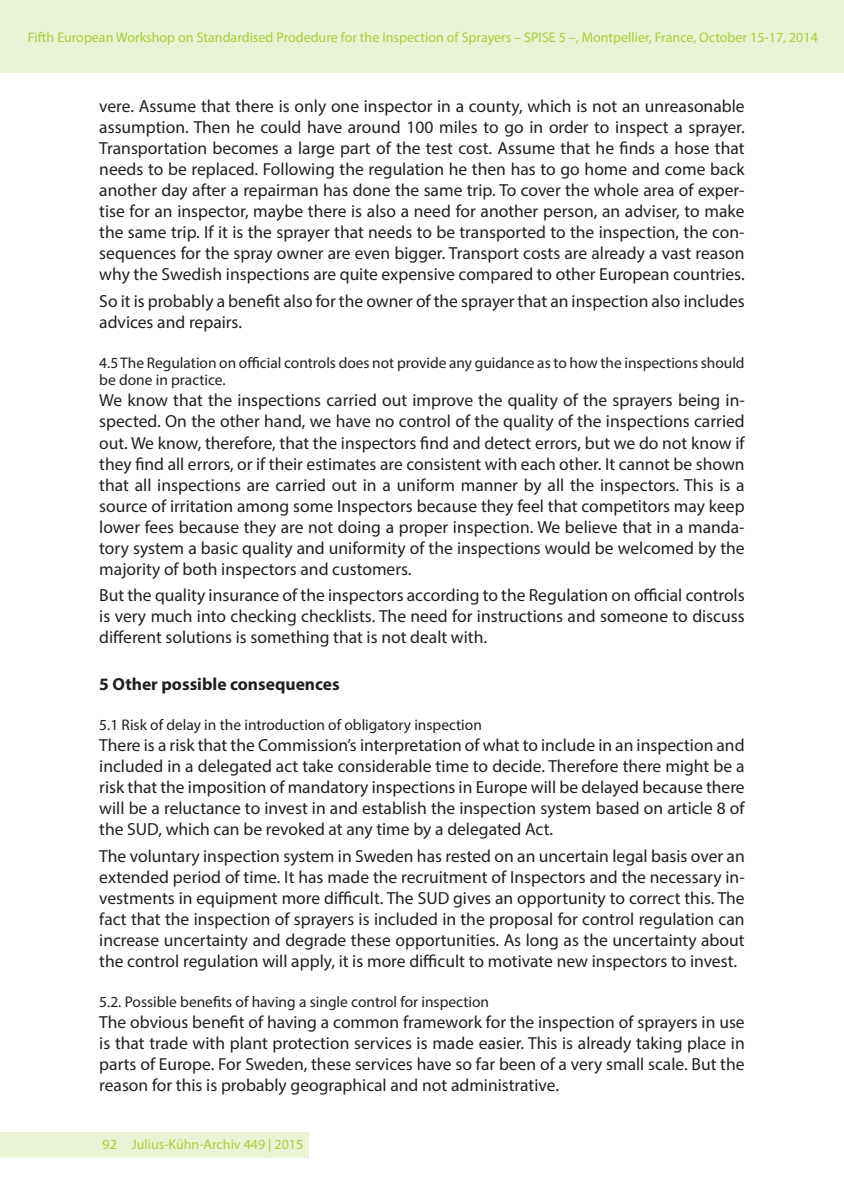
<style>
.page{position:relative;width:844px;height:1191px;background:#fff}
.page>*{position:absolute;margin:0;border:0;box-sizing:border-box;transform-origin:0 0}
.t1{font:17.5px/21px "Myriad Pro";color:#231f20;text-align:justify}
.t2{font:700 17.5px "Myriad Pro";color:#231f20}
.t3{font:15.4px/17.5px "Myriad Pro";color:#231f20}
.t4{font:14px "Myriad Pro";color:#a6ce39}
</style>
<div class="page">
<div style="left:0;top:0;width:843px;height:72px;background:#eaf3d4"></div>
<div style="left:0;top:1132px;width:308px;height:25px;background:#eaf3d4"></div>
<p class="t4" style="left:28px;top:29px;width:791px">Fifth European Workshop on Standardised Prodedure for the Inspection of Sprayers – SPISE 5 –, Montpellier, France, October 15-17, 2014</p>
<p class="t1" style="left:99px;top:96px;width:646px">vere. Assume that there is only one inspector in a county, which is not an unreasonable assumption. Then he could have around 100 miles to go in order to inspect a sprayer.<br>Transportation becomes a large part of the test cost. Assume that he finds a hose that needs to be replaced. Following the regulation he then has to go home and come back another day after a repairman has done the same trip. To cover the whole area of exper&shy;tise for an inspector, maybe there is also a need for another person, an adviser, to make the same trip. If it is the sprayer that needs to be transported to the inspection, the con&shy;sequences for the spray owner are even bigger. Transport costs are already a vast reason why the Swedish inspections are quite expensive compared to other European countries.</p>
<p class="t1" style="left:99px;top:290px;width:646px">So it is probably a benefit also for the owner of the sprayer that an inspection also includes advices and repairs.</p>
<p class="t3" style="left:99px;top:354px;width:646px">4.5 The Regulation on official controls does not provide any guidance as to how the inspections should be done in practice.</p>
<p class="t1" style="left:99px;top:390px;width:646px">We know that the inspections carried out improve the quality of the sprayers being in&shy;spected. On the other hand, we have no control of the quality of the inspections carried out. We know, therefore, that the inspectors find and detect errors, but we do not know if they find all errors, or if their estimates are consistent with each other. It cannot be shown that all inspections are carried out in a uniform manner by all the inspectors. This is a source of irritation among some Inspectors because they feel that competitors may keep lower fees because they are not doing a proper inspection. We believe that in a manda&shy;tory system a basic quality and uniformity of the inspections would be welcomed by the majority of both inspectors and customers.</p>
<p class="t1" style="left:99px;top:584px;width:646px">But the quality insurance of the inspectors according to the Regulation on official controls is very much into checking checklists. The need for instructions and someone to discuss different solutions is something that is not dealt with.</p>
<p class="t2" style="left:99px;top:673px;width:242px">5 Other possible consequences</p>
<p class="t3" style="left:99px;top:716px;width:384px">5.1 Risk of delay in the introduction of obligatory inspection</p>
<p class="t1" style="left:99px;top:734px;width:646px">There is a risk that the Commission’s interpretation of what to include in an inspection and included in a delegated act take considerable time to decide. Therefore there might be a risk that the imposition of mandatory inspections in Europe will be delayed because there will be a reluctance to invest in and establish the inspection system based on article 8 of the SUD, which can be revoked at any time by a delegated Act.</p>
<p class="t1" style="left:99px;top:845px;width:646px">The voluntary inspection system in Sweden has rested on an uncertain legal basis over an extended period of time. It has made the recruitment of Inspectors and the necessary in&shy;vestments in equipment more difficult. The SUD gives an opportunity to correct this. The fact that the inspection of sprayers is included in the proposal for control regulation can increase uncertainty and degrade these opportunities. As long as the uncertainty about the control regulation will apply, it is more difficult to motivate new inspectors to invest.</p>
<p class="t3" style="left:99px;top:992px;width:391px">5.2. Possible benefits of having a single control for inspection</p>
<p class="t1" style="left:99px;top:1011px;width:646px">The obvious benefit of having a common framework for the inspection of sprayers in use is that trade with plant protection services is made easier. This is already taking place in parts of Europe. For Sweden, these services have so far been of a very small scale. But the reason for this is probably geographical and not administrative.</p>
<p class="t4" style="left:103px;top:1136px;width:202px">92 Julius-Kühn-Archiv 449 | 2015</p>
</div>
